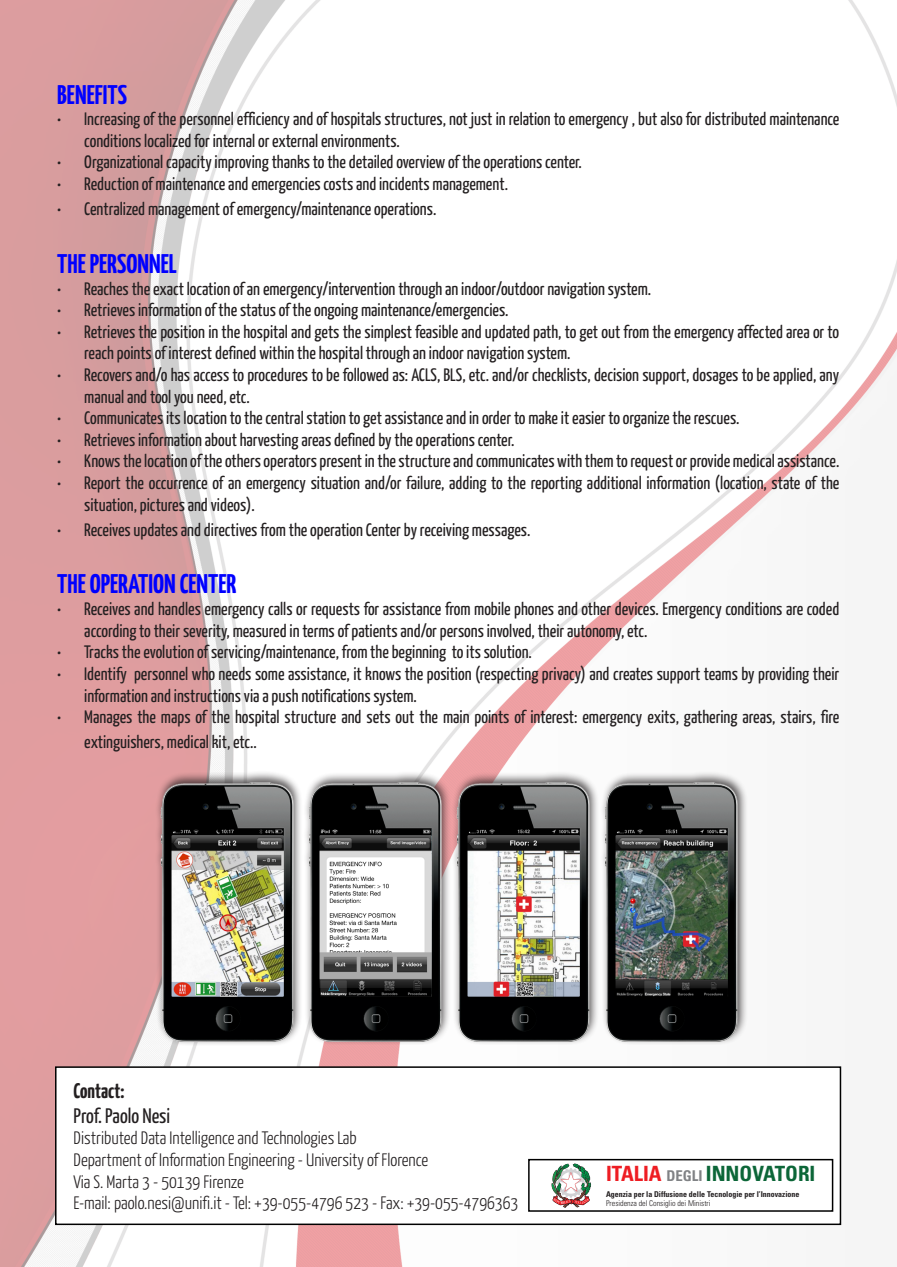
<style>
.page{position:relative;width:897px;height:1267px;background:#fff}
.page>*{position:absolute;margin:0;border:0;box-sizing:border-box;transform-origin:0 0}
.t1{font:700 27px "Yanone Kaffeesatz";color:#00f}
.t2{font:700 condensed 21px "Univers LT Std";color:#0c6638}
.t3{font:21px "Yanone Kaffeesatz";color:#231f20}
.t4{font:700 21px "Yanone Kaffeesatz";color:#231f20}
.t5{font:18px/21.6px "Yanone Kaffeesatz";color:#231f20}
.t6{font:300 18px/21.6px "Yanone Kaffeesatz";color:#231f20}
.t7{font:700 condensed 7.95px "Univers LT Std";color:#231f20}
.t8{font:300 condensed 7.95px "Univers LT Std";color:#231f20}
.s1{color:#ee1d23}
.s2{font-size:14.85px;color:#808285}
</style>
<div class="page">
<img style="left:0;top:0;width:896px;height:1266px">
<div style="left:56px;top:1067px;width:784px;height:157px;background:#fff"></div>
<div style="left:55px;top:1066px;width:786px;height:158px;border:2px solid #000"></div>
<svg style="left:551px;top:1163px;width:40px;height:44px"></svg>
<div style="left:528px;top:1158px;width:305px;height:53px;border:2px solid #000"></div>
<div style="left:155px;top:770px;width:593px;height:275px;background:#231f20;opacity:.75"></div>
<img style="left:152px;top:778px;width:592px;height:267px">
<h1 class="t1" style="left:57px;top:78px;width:71px">BENEFITS</h1>
<p class="t5" style="left:84px;top:108px;width:756px;text-indent:-27px">• Increasing of the personnel efficiency and of hospitals structures, not just in relation to emergency , but also for distributed maintenance conditions localized for internal or external environments.</p>
<p class="t5" style="left:57px;top:151px;width:526px">• Organizational capacity improving thanks to the detailed overview of the operations center.</p>
<p class="t5" style="left:57px;top:172px;width:452px">• Reduction of maintenance and emergencies costs and incidents management.</p>
<p class="t5" style="left:57px;top:198px;width:380px">• Centralized management of emergency/maintenance operations.</p>
<h1 class="t1" style="left:57px;top:247px;width:121px">THE PERSONNEL</h1>
<p class="t5" style="left:57px;top:277px;width:595px">• Reaches the exact location of an emergency/intervention through an indoor/outdoor navigation system.</p>
<p class="t5" style="left:57px;top:298px;width:452px">• Retrieves information of the status of the ongoing maintenance/emergencies.</p>
<p class="t5" style="left:84px;top:320px;width:756px;text-indent:-27px">• Retrieves the position in the hospital and gets the simplest feasible and updated path, to get out from the emergency affected area or to reach points of interest defined within the hospital through an indoor navigation system.</p>
<p class="t5" style="left:84px;top:363px;width:756px;text-indent:-27px">• Recovers and/o has access to procedures to be followed as: ACLS, BLS, etc. and/or checklists, decision support, dosages to be applied, any manual and tool you need, etc.</p>
<p class="t5" style="left:57px;top:406px;width:683px">• Communicates its location to the central station to get assistance and in order to make it easier to organize the rescues.</p>
<p class="t5" style="left:57px;top:428px;width:458px">• Retrieves information about harvesting areas defined by the operations center.</p>
<p class="t5" style="left:57px;top:450px;width:783px">• Knows the location of the others operators present in the structure and communicates with them to request or provide medical assistance.</p>
<p class="t5" style="left:84px;top:471px;width:756px;text-indent:-27px">• Report the occurrence of an emergency situation and/or failure, adding to the reporting additional information (location, state of the situation, pictures and videos).</p>
<p class="t5" style="left:57px;top:518px;width:474px">• Receives updates and directives from the operation Center by receiving messages.</p>
<h1 class="t1" style="left:57px;top:567px;width:181px">THE OPERATION CENTER</h1>
<p class="t5" style="left:84px;top:597px;width:756px;text-indent:-27px">• Receives and handles emergency calls or requests for assistance from mobile phones and other devices. Emergency conditions are coded according to their severity, measured in terms of patients and/or persons involved, their autonomy, etc.</p>
<p class="t5" style="left:57px;top:640px;width:476px">• Tracks the evolution of servicing/maintenance, from the beginning to its solution.</p>
<p class="t5" style="left:84px;top:662px;width:756px;text-indent:-27px">• Identify personnel who needs some assistance, it knows the position (respecting privacy) and creates support teams by providing their information and instructions via a push notifications system.</p>
<p class="t5" style="left:84px;top:703px;width:756px;line-height:25.2px;text-indent:-27px">• Manages the maps of the hospital structure and sets out the main points of interest: emergency exits, gathering areas, stairs, fire extinguishers, medical kit, etc..</p>
<p class="t4" style="left:73px;top:1077px;width:52px">Contact:</p>
<p class="t3" style="left:73px;top:1102px;width:98px">Prof. Paolo Nesi</p>
<p class="t6" style="left:73px;top:1126px;width:446px">Distributed Data Intelligence and Technologies Lab<br>Department of Information Engineering - University of Florence<br>Via S. Marta 3 - 50139 Firenze<br>E-mail: paolo.nesi@unifi.it - Tel: +39-055-4796 523 - Fax: +39-055-4796363</p>
<p class="t2" style="left:606px;top:1160px;width:211px"><span class="s1">ITALIA</span> <span class="s2">DEGLI</span> INNOVATORI</p>
<p class="t7" style="left:606px;top:1188px;width:195px">Agenzia per la Diffusione delle Tecnologie per l’Innovazione</p>
<p class="t8" style="left:606px;top:1197px;width:106px">Presidenza del Consiglio dei Ministri</p>
</div>
